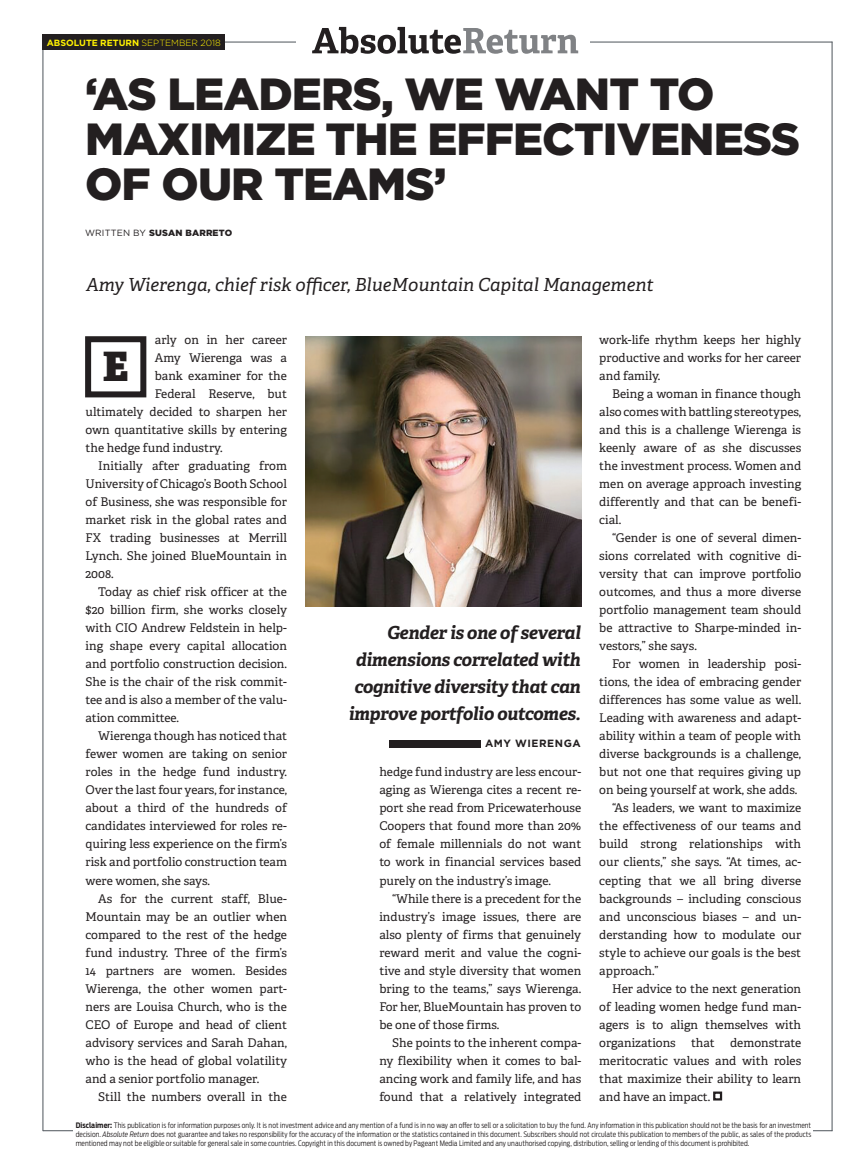
<style>
.page{position:relative;width:864px;height:1161px;background:#fff}
.page>*{position:absolute;margin:0;border:0;box-sizing:border-box;transform-origin:0 0}
.F-Title{font:900 45px/45px "Gotham";letter-spacing:-.02em;color:#231f20}
.F-Body{font:800 40.5px "Adelle";color:#231f20}
.F-Quote{font:italic 700 18px/27px "Adelle";letter-spacing:-.02em;color:#231f20;text-align:right}
.F-Intro{font:italic 18px "Adelle";color:#231f20}
.F-Body-2{font:12px/18px "Adelle";color:#231f20;text-align:justify}
.F-Quote-2{font:700 10.5px "Gotham";letter-spacing:.05em;color:#231f20}
.t1{font:700 9px "Gotham";color:#fff101}
.F-Author{font:900 9px "Gotham";letter-spacing:.02em;color:#231f20}
.Body_no_indent{font:300 7.5px/9px "Antenna Cond";letter-spacing:.01em;color:#231f20;text-align:justify}
.s1{font-weight:300}
.s2{font-weight:400}
.s3{font-weight:700}
.s4{font-style:italic}
</style>
<div class="page">
<hr style="left:831px;top:42px;width:1px;height:1089px;background:#4d545a">
<hr style="left:43px;top:1130px;width:789px;height:1px;background:#4d545a">
<hr style="left:43px;top:42px;width:789px;height:1px;background:#4d545a">
<hr style="left:43px;top:42px;width:1px;height:1089px;background:#4d545a">
<div style="left:43px;top:34px;width:182px;height:16px;background:#231f20"></div>
<div style="left:85px;top:336px;width:61px;height:61px;border:6px solid #231f20"></div>
<div style="left:712px;top:1091px;width:9px;height:9px;border:2px solid #231f20"></div>
<div style="left:389px;top:740px;width:91px;height:7px;background:#231f20"></div>
<img style="left:305px;top:336px;width:276px;height:270px">
<div style="left:74px;top:1112px;width:738px;height:36px;background:#fff"></div>
<div style="left:297px;top:27px;width:292px;height:31px;background:#fff"></div>
<svg style="left:312px;top:27px;width:266px;height:27px"></svg>
<p class="t1" style="left:47px;top:37px;width:175px">ABSOLUTE RETURN <span class="s1">SEPTEMBER 2018</span></p>
<p class="F-Title" style="left:85px;top:71px;width:716px">‘AS LEADERS, WE WANT TO<br>MAXIMIZE THE EFFECTIVENESS<br>OF OUR TEAMS’</p>
<p class="F-Author" style="left:85px;top:227px;width:148px"><span class="s2">WRITTEN BY</span> SUSAN BARRETO</p>
<p class="F-Intro" style="left:86px;top:274px;width:569px">Amy Wierenga, chief risk officer, BlueMountain Capital Management</p>
<p class="F-Body-2" style="left:155px;top:331px;width:134px">arly on in her career</p>
<p class="F-Body-2" style="left:155px;top:349px;width:134px">Amy Wierenga was a</p>
<p class="F-Body-2" style="left:155px;top:367px;width:134px">bank examiner for the</p>
<p class="F-Body-2" style="left:155px;top:385px;width:134px">Federal Reserve, but</p>
<p class="F-Body-2" style="left:85px;top:403px;width:203px">ultimately decided to sharpen her</p>
<p class="F-Body-2" style="left:85px;top:421px;width:203px">own quantitative skills by entering</p>
<p class="F-Body-2" style="left:85px;top:439px;width:138px">the hedge fund industry.</p>
<p class="F-Body-2" style="left:85px;top:457px;width:203px;text-indent:13px">Initially after graduating from University of Chicago’s Booth School of Business, she was responsible for market risk in the global rates and FX trading businesses at Merrill Lynch. She joined BlueMountain in 2008.</p>
<p class="F-Body-2" style="left:85px;top:583px;width:203px;text-indent:13px">Today as chief risk officer at the $20 billion firm, she works closely with CIO Andrew Feldstein in help&shy;ing shape every capital allocation and portfolio construction decision.<br>She is the chair of the risk commit&shy;tee and is also a member of the valu&shy;ation committee.</p>
<p class="F-Body-2" style="left:85px;top:727px;width:203px;text-indent:13px">Wierenga though has noticed that fewer women are taking on senior roles in the hedge fund industry.<br>Over the last four years, for instance, about a third of the hundreds of candidates interviewed for roles re&shy;quiring less experience on the firm’s risk and portfolio construction team were women, she says.</p>
<p class="F-Body-2" style="left:85px;top:889px;width:203px;text-indent:13px">As for the current staff, Blue-Mountain may be an outlier when compared to the rest of the hedge fund industry. Three of the firm’s 14 partners are women. Besides Wierenga, the other women part&shy;ners are Louisa Church, who is the CEO of Europe and head of client advisory services and Sarah Dahan, who is the head of global volatility and a senior portfolio manager.</p>
<p class="F-Body-2" style="left:98px;top:1087px;width:190px">Still the numbers overall in the</p>
<p class="F-Body" style="left:103px;top:339px;width:27px">E</p>
<p class="F-Quote" style="left:348px;top:619px;width:233px">Gender is one of several dimensions correlated with cognitive diversity that can improve portfolio outcomes.</p>
<p class="F-Quote-2" style="left:485px;top:736px;width:97px">AMY WIERENGA</p>
<p class="F-Body-2" style="left:379px;top:763px;width:203px">hedge fund industry are less encour&shy;aging as Wierenga cites a recent re&shy;port she read from Pricewaterhouse Coopers that found more than 20% of female millennials do not want to work in financial services based purely on the industry’s image.</p>
<p class="F-Body-2" style="left:379px;top:889px;width:203px;text-indent:13px">“While there is a precedent for the industry’s image issues, there are also plenty of firms that genuinely reward merit and value the cogni&shy;tive and style diversity that women bring to the teams,” says Wierenga.<br>For her, BlueMountain has proven to be one of those firms.</p>
<p class="F-Body-2" style="left:379px;top:1033px;width:203px;text-indent:13px">She points to the inherent compa&shy;ny flexibility when it comes to bal&shy;ancing work and family life, and has found that a relatively integrated</p>
<p class="F-Body-2" style="left:599px;top:331px;width:203px">work-life rhythm keeps her highly productive and works for her career and family.</p>
<p class="F-Body-2" style="left:599px;top:385px;width:203px;text-indent:13px">Being a woman in finance though also comes with battling stereotypes, and this is a challenge Wierenga is keenly aware of as she discusses the investment process. Women and men on average approach investing differently and that can be benefi&shy;cial.</p>
<p class="F-Body-2" style="left:599px;top:529px;width:203px;text-indent:13px">“Gender is one of several dimen&shy;sions correlated with cognitive di&shy;versity that can improve portfolio outcomes, and thus a more diverse portfolio management team should be attractive to Sharpe-minded in&shy;vestors,” she says.</p>
<p class="F-Body-2" style="left:599px;top:655px;width:203px;text-indent:13px">For women in leadership posi&shy;tions, the idea of embracing gender differences has some value as well.<br>Leading with awareness and adapt&shy;ability within a team of people with diverse backgrounds is a challenge, but not one that requires giving up on being yourself at work, she adds.</p>
<p class="F-Body-2" style="left:599px;top:799px;width:203px;text-indent:13px">“As leaders, we want to maximize the effectiveness of our teams and build strong relationships with our clients,” she says. “At times, ac&shy;cepting that we all bring diverse backgrounds – including conscious and unconscious biases – and un&shy;derstanding how to modulate our style to achieve our goals is the best approach.”</p>
<p class="F-Body-2" style="left:599px;top:979px;width:203px;text-indent:13px">Her advice to the next generation of leading women hedge fund man&shy;agers is to align themselves with organizations</p>
<p class="F-Body-2" style="left:599px;top:1033px;width:203px;text-indent:131px">demonstrate meritocratic values and with roles that maximize their ability to learn and have an impact.</p>
<p class="F-Body-2" style="left:690px;top:1033px;width:25px">that</p>
<p class="Body_no_indent" style="left:76px;top:1121px;width:736px"><span class="s3">Disclaimer:</span> This publication is for information purposes only. It is not investment advice and any mention of a fund is in no way an offer to sell or a solicitation to buy the fund. Any information in this publication should not be the basis for an investment decision. <span class="s4">Absolute Return</span> does not guarantee and takes no responsibility for the accuracy of the information or the statistics contained in this document. Subscribers should not circulate this publication to members of the public, as sales of the products mentioned may not be eligible or suitable for general sale in some countries. Copyright in this document is owned by Pageant Media Limited and any unauthorised copying, distribution, selling or lending of this document is prohibited.</p>
</div>
